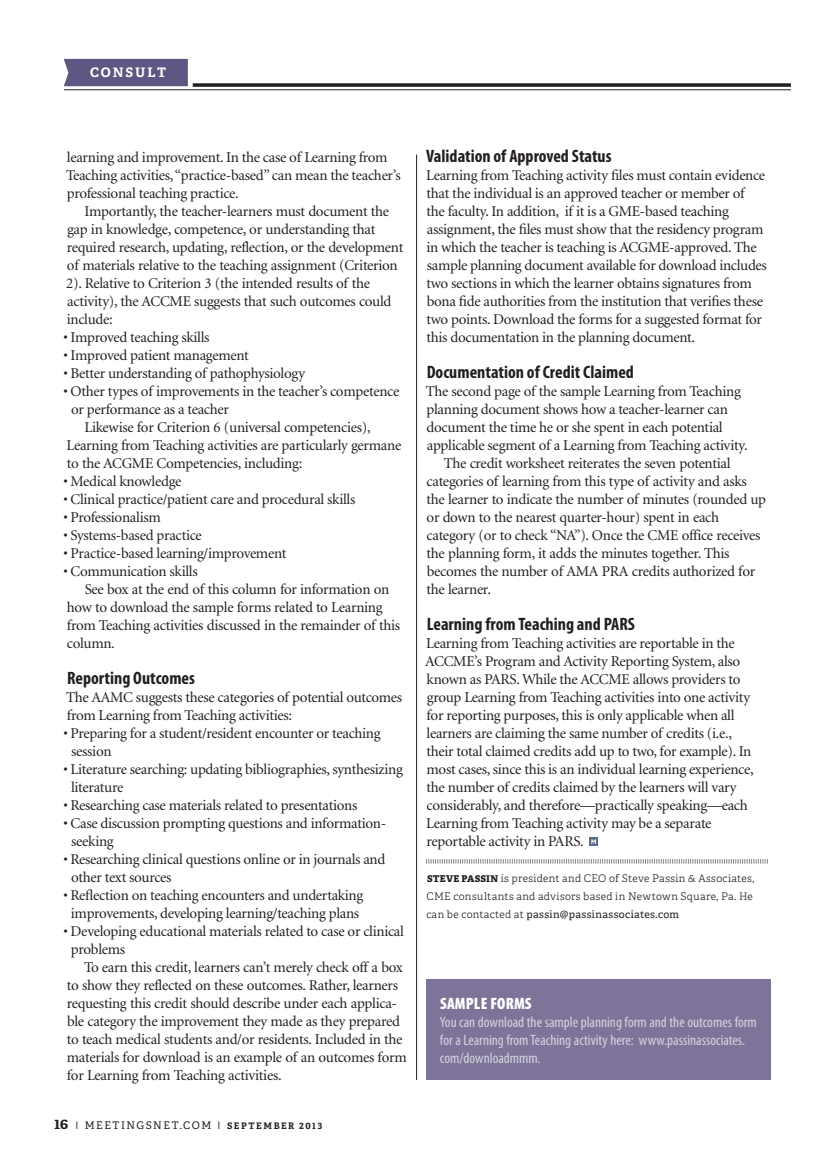
<style>
.page{position:relative;width:837px;height:1161px;background:#fff}
.page>*{position:absolute;margin:0;border:0;box-sizing:border-box;transform-origin:0 0}
.Subhead{font:700 condensed 18px "Myriad Pro";color:#231f20}
.Text_Indent{font:900 condensed 16.5px "Myriad Pro";letter-spacing:.01em;color:#fff}
.Text_No_Indent{font:15px/18px "Minion";letter-spacing:-.02em;color:#231f20}
.Text_Indent-2{font:15px/18px "Minion";letter-spacing:-.02em;color:#231f20}
.Text_Indent-3{font:condensed 15px/18px "Myriad Pro";color:#d4d3df}
.t1{font:700 13.2px "Adelle";letter-spacing:.145em;color:#fff}
.RCM_Bio{font:300 10.5px/18px "Adelle";letter-spacing:.03em;color:#231f20}
.t2{font:10.5px "Adelle";letter-spacing:.14em;color:#231f20}
.s1{font-weight:700;font-size:13.5px}
.s2{font-weight:700;font-size:9px}
.s3{font-weight:800;font-size:9.3px}
.s4{font-weight:400}
</style>
<div class="page">
<div style="left:64px;top:59px;width:124px;height:27px;background:#5f5683"></div>
<svg style="left:193px;top:83px;width:598px;height:4px;background:#3c393a"></svg>
<hr style="left:64px;top:90px;width:727px;height:1px;background:#231f20">
<hr style="left:416px;top:154px;width:1px;height:926px;background:#231f20">
<svg style="left:426px;top:859px;width:342px;height:5px"></svg>
<div style="left:589px;top:837px;width:9px;height:9px;background:#5e6c89"></div>
<svg style="left:591px;top:839px;width:5px;height:5px"></svg>
<div style="left:426px;top:980px;width:345px;height:100px;background:#7e7499"></div>
<p class="t1" style="left:90px;top:64px;width:78px">CONSULT</p>
<p class="Text_No_Indent" style="left:66px;top:149px;width:336px">learning and improvement. In the case of Learning from<br>Teaching activities, “practice-based” can mean the teacher’s professional teaching practice.</p>
<p class="Text_Indent-2" style="left:66px;top:203px;width:339px;text-indent:18px">Importantly, the teacher-learners must document the gap in knowledge, competence, or understanding that required research, updating, reflection, or the development of materials relative to the teaching assignment (Criterion 2). Relative to Criterion 3 (the intended results of the activity), the ACCME suggests that such outcomes could include:</p>
<p class="Text_No_Indent" style="left:63px;top:329px;width:148px">• Improved teaching skills</p>
<p class="Text_No_Indent" style="left:63px;top:347px;width:187px">• Improved patient management</p>
<p class="Text_No_Indent" style="left:63px;top:365px;width:243px">• Better understanding of pathophysiology</p>
<p class="Text_No_Indent" style="left:71px;top:383px;width:330px;text-indent:-8px">• Other types of improvements in the teacher’s competence or performance as a teacher</p>
<p class="Text_Indent-2" style="left:66px;top:419px;width:336px;text-indent:18px">Likewise for Criterion 6 (universal competencies),<br>Learning from Teaching activities are particularly germane to the ACGME Competencies, including:</p>
<p class="Text_No_Indent" style="left:63px;top:473px;width:120px">• Medical knowledge</p>
<p class="Text_No_Indent" style="left:63px;top:491px;width:294px">• Clinical practice/patient care and procedural skills</p>
<p class="Text_No_Indent" style="left:63px;top:509px;width:99px">• Professionalism</p>
<p class="Text_No_Indent" style="left:63px;top:527px;width:140px">• Systems-based practice</p>
<p class="Text_No_Indent" style="left:63px;top:545px;width:225px">• Practice-based learning/improvement</p>
<p class="Text_No_Indent" style="left:63px;top:563px;width:136px">• Communication skills</p>
<p class="Text_Indent-2" style="left:67px;top:581px;width:335px;text-indent:18px">See box at the end of this column for information on how to download the sample forms related to Learning from Teaching activities discussed in the remainder of this column.</p>
<p class="Subhead" style="left:67px;top:668px;width:129px">Reporting Outcomes</p>
<p class="Text_No_Indent" style="left:66px;top:689px;width:338px">The AAMC suggests these categories of potential outcomes from Learning from Teaching activities:</p>
<p class="Text_No_Indent" style="left:71px;top:725px;width:311px;text-indent:-8px">• Preparing for a student/resident encounter or teaching session</p>
<p class="Text_No_Indent" style="left:71px;top:761px;width:333px;text-indent:-8px">• Literature searching: updating bibliographies, synthesizing literature</p>
<p class="Text_No_Indent" style="left:63px;top:797px;width:296px">• Researching case materials related to presentations</p>
<p class="Text_No_Indent" style="left:71px;top:815px;width:317px;text-indent:-8px">• Case discussion prompting questions and information&shy;seeking</p>
<p class="Text_No_Indent" style="left:71px;top:851px;width:316px;text-indent:-8px">• Researching clinical questions online or in journals and other text sources</p>
<p class="Text_No_Indent" style="left:63px;top:887px;width:302px;text-align:center">• Reflection on teaching encounters and undertaking improvements, developing learning/teaching plans</p>
<p class="Text_No_Indent" style="left:71px;top:923px;width:335px;text-indent:-8px">• Developing educational materials related to case or clinical problems</p>
<p class="Text_Indent-2" style="left:67px;top:959px;width:341px;text-indent:17px">To earn this credit, learners can’t merely check off a box to show they reflected on these outcomes. Rather, learners requesting this credit should describe under each applica&shy;ble category the improvement they made as they prepared to teach medical students and/or residents. Included in the materials for download is an example of an outcomes form for Learning from Teaching activities.</p>
<p class="t2" style="left:54px;top:1119px;width:270px"><span class="s1">16</span> ❘ MEETINGSNET.COM ❘ <span class="s2">SEPTEMBER 2013</span></p>
<p class="Subhead" style="left:426px;top:146px;width:187px">Validation of Approved Status</p>
<p class="Text_No_Indent" style="left:426px;top:167px;width:342px">Learning from Teaching activity files must contain evidence that the individual is an approved teacher or member of<br>the faculty. In addition, if it is a GME-based teaching assignment, the files must show that the residency program in which the teacher is teaching is ACGME-approved. The sample planning document available for download includes two sections in which the learner obtains signatures from bona fide authorities from the institution that verifies these two points. Download the forms for a suggested format for this documentation in the planning document.</p>
<p class="Subhead" style="left:427px;top:362px;width:209px">Documentation of Credit Claimed</p>
<p class="Text_No_Indent" style="left:426px;top:383px;width:324px">The second page of the sample Learning from Teaching planning document shows how a teacher-learner can document the time he or she spent in each potential applicable segment of a Learning from Teaching activity.</p>
<p class="Text_Indent-2" style="left:427px;top:455px;width:341px;text-indent:17px">The credit worksheet reiterates the seven potential categories of learning from this type of activity and asks the learner to indicate the number of minutes (rounded up or down to the nearest quarter-hour) spent in each category (or to check “NA”). Once the CME office receives the planning form, it adds the minutes together. This becomes the number of AMA PRA credits authorized for the learner.</p>
<p class="Subhead" style="left:427px;top:614px;width:210px">Learning from Teaching and PARS</p>
<p class="Text_No_Indent" style="left:425px;top:635px;width:330px">Learning from Teaching activities are reportable in the ACCME’s Program and Activity Reporting System, also known as PARS. While the ACCME allows providers to group Learning from Teaching activities into one activity for reporting purposes, this is only applicable when all learners are claiming the same number of credits (i.e., their total claimed credits add up to two, for example). In most cases, since this is an individual learning experience, the number of credits claimed by the learners will vary considerably, and therefore—practically speaking—each Learning from Teaching activity may be a separate reportable activity in PARS.</p>
<p class="RCM_Bio" style="left:426px;top:869px;width:329px"><span class="s3">STEVE PASSIN</span> is president and CEO of Steve Passin &amp; Associates,<br>CME consultants and advisors based in Newtown Square, Pa. He can be contacted at <span class="s4">passin@passinassociates.com</span></p>
<p class="Text_Indent" style="left:440px;top:994px;width:93px">SAMPLE FORMS</p>
<p class="Text_Indent-3" style="left:440px;top:1013px;width:318px">You can download the sample planning form and the outcomes form for a Learning from Teaching activity here: www.passinassociates. com/downloadmmm.</p>
</div>
